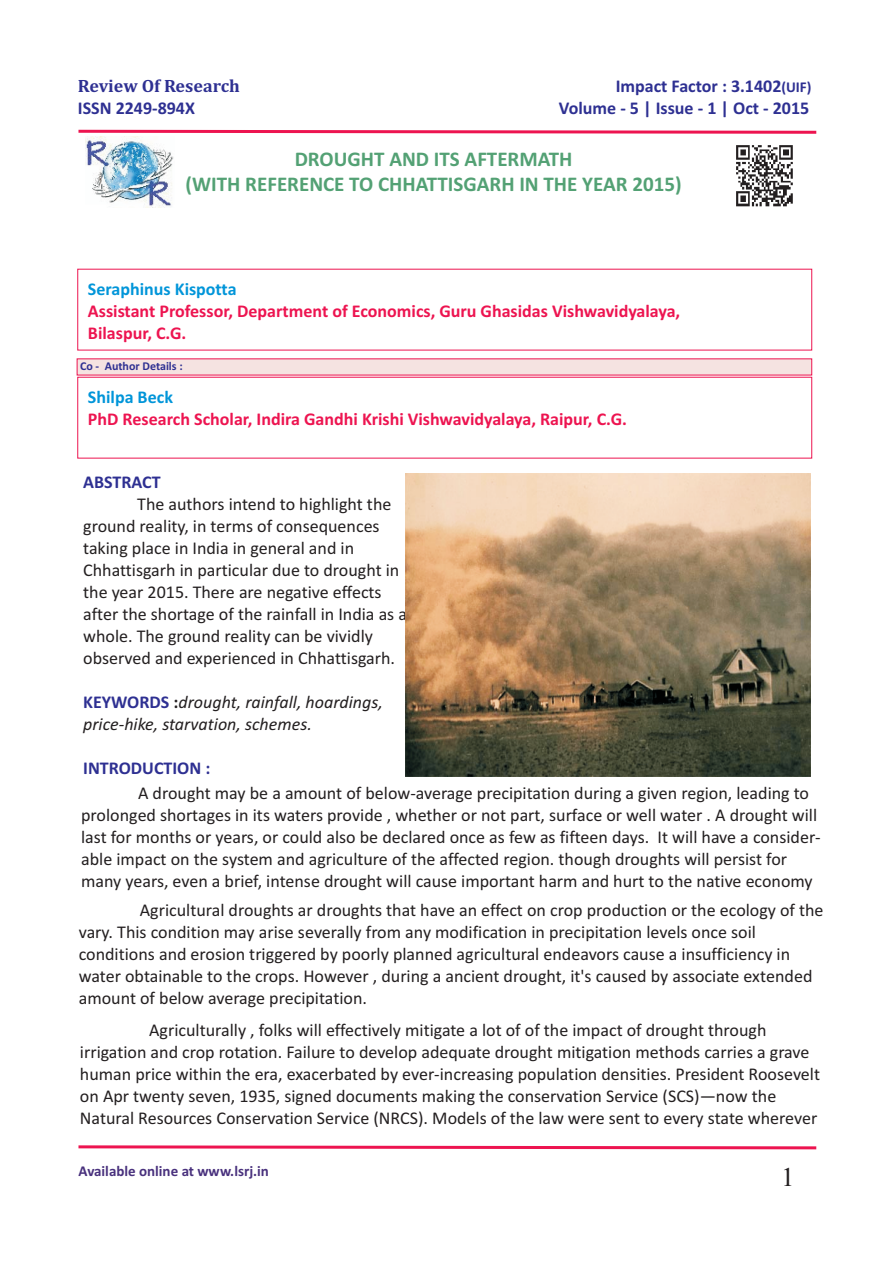
<style>
.page{position:relative;width:893px;height:1262px;background:#fff}
.page>*{position:absolute;margin:0;border:0;box-sizing:border-box;transform-origin:0 0}
.t1{font:27px "Times New Roman";color:#231f20}
.t2{font:700 21px/25.7px "Calibri";color:#53a174;text-align:center}
.t3{font:18px/21.9px "Calibri";color:#231f20}
.t4{font:700 18px/21.9px "Calibri";color:#ed1450}
.t5{font:700 18px "Calibri";color:#2e3092}
.t6{font:italic 18px "Calibri";color:#231f20}
.t7{font:700 18px "Calibri";color:#0095d9}
.t8{font:700 18px "Cambria";color:#2e3092}
.t9{font:700 15px "Calibri";color:#49317d}
.t10{font:700 12px "Calibri";color:#2e3092}
.s1{font-size:15px}
.s2{font-weight:700;font-style:normal;color:#2e3092}
.s3{font-weight:700;font-style:normal}
</style>
<div class="page">
<img style="left:736px;top:145px;width:57px;height:62px">
<svg style="left:78px;top:1145px;width:739px;height:5px"></svg>
<svg style="left:78px;top:129px;width:739px;height:5px"></svg>
<img style="left:85px;top:137px;width:89px;height:71px">
<svg style="left:77px;top:358px;width:735px;height:17px;background:#f4d1d4"></svg>
<img style="left:405px;top:473px;width:405px;height:303px">
<p class="t8" style="left:78px;top:78px;width:163px">Review Of Research</p>
<p class="t5" style="left:615px;top:78px;width:197px">Impact Factor : 3.1402<span class="s1">(UIF)</span></p>
<p class="t5" style="left:78px;top:100px;width:119px">ISSN 2249-894X</p>
<p class="t5" style="left:559px;top:100px;width:252px">Volume - 5 | Issue - 1 | Oct - 2015</p>
<p class="t2" style="left:186px;top:147px;width:497px">DROUGHT AND ITS AFTERMATH<br>(WITH REFERENCE TO CHHATTISGARH IN THE YEAR 2015)</p>
<p class="t7" style="left:88px;top:281px;width:150px">Seraphinus Kispotta</p>
<p class="t4" style="left:88px;top:301px;width:593px">Assistant Professor, Department of Economics, Guru Ghasidas Vishwavidyalaya,<br>Bilaspur, C.G.</p>
<p class="t10" style="left:80px;top:361px;width:104px">Co - Author Details :</p>
<p class="t7" style="left:88px;top:389px;width:87px">Shilpa Beck</p>
<p class="t4" style="left:88px;top:409px;width:540px">PhD Research Scholar, Indira Gandhi Krishi Vishwavidyalaya, Raipur, C.G.</p>
<p class="t5" style="left:83px;top:474px;width:79px">ABSTRACT</p>
<p class="t3" style="left:83px;top:494px;width:325px;text-indent:54px">The authors intend to highlight the ground reality, in terms of consequences taking place in India in general and in Chhattisgarh in particular due to drought in the year 2015. There are negative effects after the shortage of the rainfall in India as a whole. The ground reality can be vividly observed and experienced in Chhattisgarh.</p>
<p class="t6" style="left:83px;top:694px;width:301px"><span class="s2">KEYWORDS</span> <span class="s3">:</span>drought, rainfall, hoardings,</p>
<p class="t6" style="left:83px;top:716px;width:230px">price-hike, starvation, schemes.</p>
<p class="t5" style="left:83px;top:760px;width:129px">INTRODUCTION :</p>
<p class="t3" style="left:81px;top:783px;width:741px;text-indent:57px">A drought may be a amount of below-average precipitation during a given region, leading to prolonged shortages in its waters provide , whether or not part, surface or well water . A drought will last for months or years, or could also be declared once as few as fifteen days. It will have a consider&shy;able impact on the system and agriculture of the affected region. though droughts will persist for many years, even a brief, intense drought will cause important harm and hurt to the native economy</p>
<p class="t3" style="left:79px;top:900px;width:746px;text-indent:61px">Agricultural droughts ar droughts that have an effect on crop production or the ecology of the vary. This condition may arise severally from any modification in precipitation levels once soil conditions and erosion triggered by poorly planned agricultural endeavors cause a insufficiency in water obtainable to the crops. However , during a ancient drought, it's caused by associate extended amount of below average precipitation.</p>
<p class="t3" style="left:80px;top:1020px;width:741px;text-indent:69px">Agriculturally , folks will effectively mitigate a lot of of the impact of drought through irrigation and crop rotation. Failure to develop adequate drought mitigation methods carries a grave human price within the era, exacerbated by ever-increasing population densities. President Roosevelt on Apr twenty seven, 1935, signed documents making the conservation Service (SCS)—now the Natural Resources Conservation Service (NRCS). Models of the law were sent to every state wherever</p>
<p class="t9" style="left:79px;top:1165px;width:192px">Available online at www.lsrj.in</p>
<h1 class="t1" style="left:781px;top:1167px;width:15px">1</h1>
</div>
